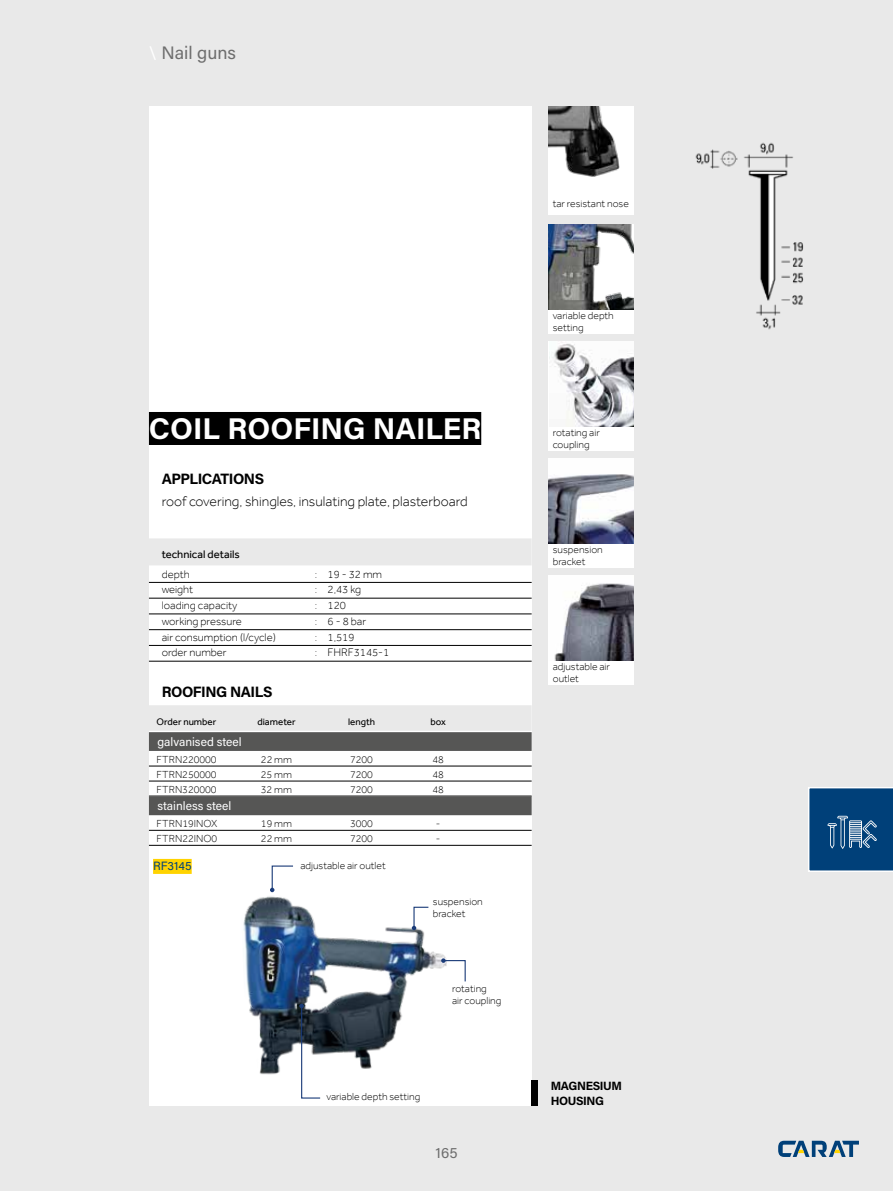
<style>
.page{position:relative;width:893px;height:1191px;background:#e9e9e9}
.page>*{position:absolute;margin:0;border:0;box-sizing:border-box;transform-origin:0 0}
.t1{font:700 30px "Acumin Pro";color:#fff}
.t2{font:18px "Acumin Pro";color:#6e6e6e}
.t3{font:700 15px "Acumin Pro";letter-spacing:-.03em;color:#000}
.t4{font:15px "Acumin Pro";color:#6e6e6e}
.t5{font:300 14.25px "Effra";color:#000}
.t6{font:12px "Acumin Pro";color:#fff}
.t7{font:700 12px/15px "Acumin Pro";letter-spacing:-.03em;color:#000}
.t8{font:12px "Acumin Pro";letter-spacing:.005em;color:#004079}
.t9{font:300 11.25px "Effra";color:#000}
.t10{font:11.25px "Effra";color:#000}
.t11{font:300 10.5px/12px "Effra";color:#000}
.t12{font:9.75px "Effra";color:#000}
.s1{color:#fff}
</style>
<div class="page">
<div style="left:149px;top:106px;width:382px;height:1000px;background:#fff"></div>
<img style="left:243px;top:892px;width:203px;height:183px">
<div style="left:149px;top:412px;width:332px;height:33px;background:#000"></div>
<div style="left:149px;top:538px;width:383px;height:27px;background:#e9e9e9"></div>
<hr style="left:149px;top:582px;width:383px;height:1px;background:#000">
<hr style="left:149px;top:598px;width:383px;height:1px;background:#000">
<hr style="left:149px;top:613px;width:383px;height:1px;background:#000">
<hr style="left:149px;top:629px;width:383px;height:1px;background:#000">
<hr style="left:149px;top:645px;width:383px;height:1px;background:#000">
<hr style="left:149px;top:661px;width:383px;height:1px;background:#000">
<div style="left:149px;top:705px;width:383px;height:26px;background:#e9e9e9"></div>
<div style="left:149px;top:732px;width:383px;height:19px;background:#565655"></div>
<hr style="left:149px;top:766px;width:383px;height:1px;background:#000">
<hr style="left:149px;top:781px;width:383px;height:1px;background:#000">
<div style="left:149px;top:796px;width:383px;height:19px;background:#565655"></div>
<hr style="left:149px;top:830px;width:383px;height:1px;background:#000">
<hr style="left:149px;top:845px;width:383px;height:1px;background:#000">
<div style="left:531px;top:1080px;width:7px;height:26px;background:#000"></div>
<div style="left:549px;top:544px;width:85px;height:23px;background:#fff"></div>
<div style="left:549px;top:427px;width:85px;height:23px;background:#fff"></div>
<div style="left:549px;top:661px;width:85px;height:23px;background:#fff"></div>
<div style="left:549px;top:310px;width:85px;height:23px;background:#fff"></div>
<div style="left:549px;top:191px;width:85px;height:24px;background:#fff"></div>
<svg style="left:270px;top:865px;width:23px;height:27px"></svg>
<svg style="left:412px;top:906px;width:18px;height:24px"></svg>
<svg style="left:299px;top:1003px;width:22px;height:96px"></svg>
<svg style="left:441px;top:958px;width:25px;height:24px"></svg>
<img style="left:549px;top:224px;width:85px;height:85px">
<img style="left:549px;top:106px;width:85px;height:85px">
<img style="left:549px;top:342px;width:85px;height:85px">
<img style="left:549px;top:459px;width:85px;height:85px">
<img style="left:549px;top:576px;width:85px;height:85px">
<img style="left:695px;top:142px;width:109px;height:188px">
<div style="left:153px;top:859px;width:39px;height:15px;background:#ffd300"></div>
<svg style="left:778px;top:1140px;width:81px;height:17px"></svg>
<svg style="left:808px;top:787px;width:85px;height:85px;background:#1b5487"></svg>
<h2 class="t2" style="left:149px;top:40px;width:89px"><span class="s1">\</span> Nail guns</h2>
<h1 class="t1" style="left:149px;top:407px;width:334px">COIL ROOFING NAILER</h1>
<h3 class="t3" style="left:162px;top:468px;width:104px">APPLICATIONS</h3>
<h3 class="t5" style="left:162px;top:492px;width:307px">roof covering, shingles, insulating plate, plasterboard</h3>
<p class="t10" style="left:162px;top:548px;width:80px">technical details</p>
<p class="t9" style="left:162px;top:567px;width:30px">depth</p>
<p class="t9" style="left:315px;top:567px;width:69px">: 19 - 32 mm</p>
<p class="t9" style="left:162px;top:583px;width:33px">weight</p>
<p class="t9" style="left:315px;top:583px;width:48px">: 2,43 kg</p>
<p class="t9" style="left:162px;top:598px;width:77px">loading capacity</p>
<p class="t9" style="left:315px;top:598px;width:33px">: 120</p>
<p class="t9" style="left:162px;top:614px;width:82px">working pressure</p>
<p class="t9" style="left:315px;top:614px;width:53px">: 6 - 8 bar</p>
<p class="t9" style="left:162px;top:630px;width:116px">air consumption (l/cycle)</p>
<p class="t9" style="left:315px;top:630px;width:41px">: 1,519</p>
<p class="t9" style="left:162px;top:646px;width:67px">order number</p>
<p class="t9" style="left:315px;top:646px;width:76px">: FHRF3145-1</p>
<h3 class="t3" style="left:162px;top:681px;width:113px">ROOFING NAILS</h3>
<p class="t12" style="left:157px;top:716px;width:61px">Order number</p>
<p class="t12" style="left:257px;top:716px;width:40px">diameter</p>
<p class="t12" style="left:348px;top:716px;width:28px">length</p>
<p class="t12" style="left:430px;top:716px;width:17px">box</p>
<p class="t6" style="left:157px;top:733px;width:86px">galvanised steel</p>
<p class="t11" style="left:157px;top:753px;width:62px">FTRN220000</p>
<p class="t11" style="left:261px;top:753px;width:33px">22 mm</p>
<p class="t11" style="left:350px;top:753px;width:24px">7200</p>
<p class="t11" style="left:432px;top:753px;width:13px">48</p>
<p class="t11" style="left:157px;top:768px;width:62px">FTRN250000</p>
<p class="t11" style="left:261px;top:768px;width:33px">25 mm</p>
<p class="t11" style="left:350px;top:768px;width:24px">7200</p>
<p class="t11" style="left:432px;top:768px;width:13px">48</p>
<p class="t11" style="left:157px;top:783px;width:62px">FTRN320000</p>
<p class="t11" style="left:261px;top:783px;width:33px">32 mm</p>
<p class="t11" style="left:350px;top:783px;width:24px">7200</p>
<p class="t11" style="left:432px;top:783px;width:13px">48</p>
<p class="t6" style="left:157px;top:797px;width:76px">stainless steel</p>
<p class="t11" style="left:157px;top:817px;width:62px">FTRN19INOX</p>
<p class="t11" style="left:261px;top:817px;width:33px">19 mm</p>
<p class="t11" style="left:350px;top:817px;width:24px">3000</p>
<p class="t11" style="left:436px;top:817px;width:6px">-</p>
<p class="t11" style="left:157px;top:832px;width:62px">FTRN22INO0</p>
<p class="t11" style="left:261px;top:832px;width:33px">22 mm</p>
<p class="t11" style="left:350px;top:832px;width:24px">7200</p>
<p class="t11" style="left:436px;top:832px;width:6px">-</p>
<p class="t8" style="left:153px;top:857px;width:40px">RF3145</p>
<p class="t11" style="left:300px;top:859px;width:87px">adjustable air outlet</p>
<p class="t11" style="left:433px;top:895px;width:51px">suspension bracket</p>
<p class="t11" style="left:452px;top:982px;width:51px">rotating<br>air coupling</p>
<p class="t11" style="left:326px;top:1090px;width:95px">variable depth setting</p>
<h3 class="t4" style="left:435px;top:1142px;width:24px">165</h3>
<p class="t11" style="left:553px;top:197px;width:78px">tar resistant nose</p>
<p class="t11" style="left:553px;top:309px;width:63px">variable depth setting</p>
<p class="t11" style="left:553px;top:426px;width:49px">rotating air coupling</p>
<p class="t11" style="left:553px;top:543px;width:51px">suspension bracket</p>
<p class="t11" style="left:553px;top:660px;width:59px">adjustable air outlet</p>
<p class="t7" style="left:551px;top:1078px;width:73px">MAGNESIUM<br>HOUSING</p>
</div>
